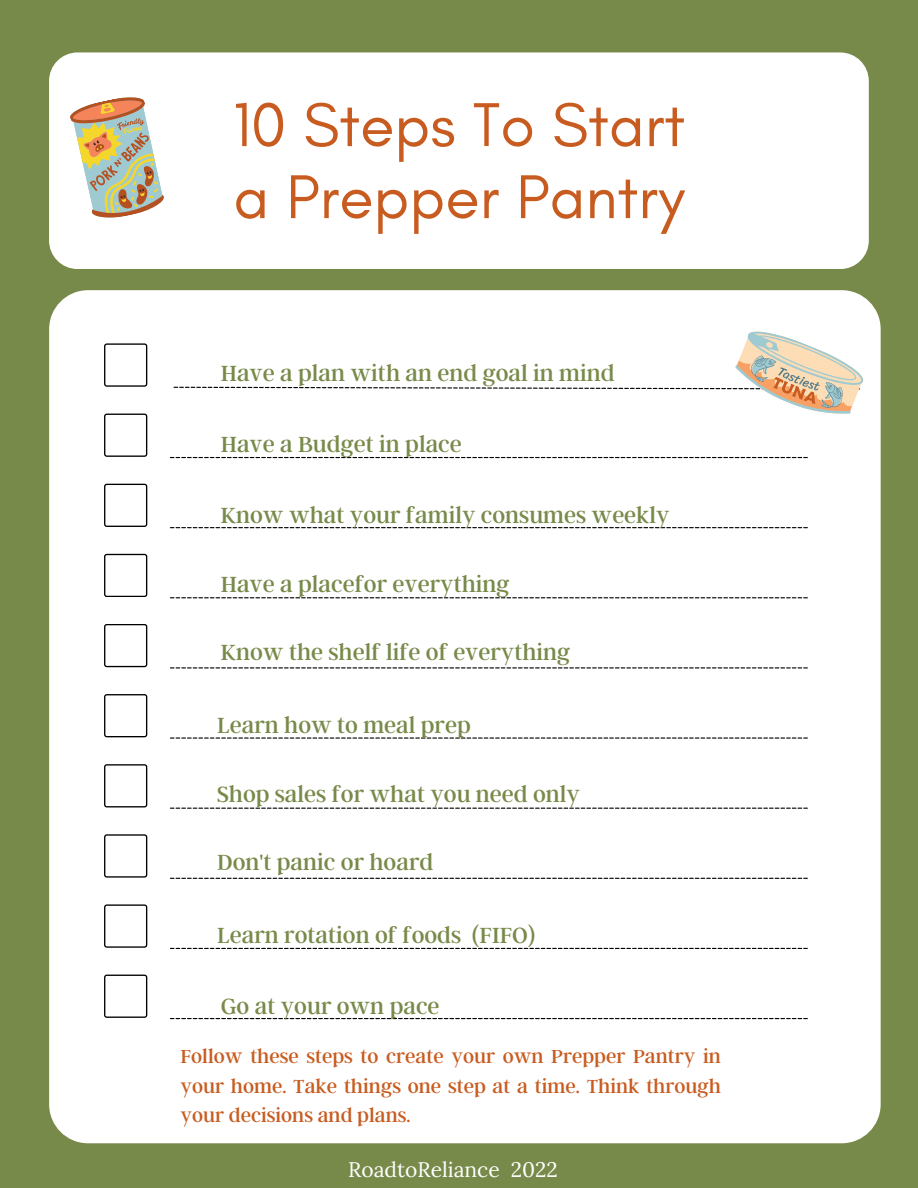
<style>
.page{position:relative;width:918px;height:1188px;background:#788a4a}
.page>*{position:absolute;margin:0;border:0;box-sizing:border-box;transform-origin:0 0}
.t1{font:63px/72px "Glacial Indifference";color:#c85c20}
.t2{font:24.3px "Argent CF";color:#788a4a}
.t3{font:21px/29.2px "Argent CF";color:#c85c20;text-align:justify}
.t4{font:21px "Lora";color:#fff}
</style>
<div class="page">
<div style="left:49px;top:52px;width:820px;height:217px;background:#fff;border-radius:29px"></div>
<div style="left:49px;top:290px;width:832px;height:853px;background:#fff;border-radius:39px"></div>
<svg style="left:170px;top:457px;width:638px;height:1px"></svg>
<svg style="left:170px;top:527px;width:638px;height:1px"></svg>
<svg style="left:170px;top:597px;width:638px;height:1px"></svg>
<svg style="left:170px;top:667px;width:638px;height:1px"></svg>
<svg style="left:170px;top:737px;width:638px;height:2px"></svg>
<svg style="left:170px;top:808px;width:638px;height:1px"></svg>
<svg style="left:170px;top:878px;width:638px;height:1px"></svg>
<svg style="left:170px;top:948px;width:638px;height:1px"></svg>
<svg style="left:170px;top:1018px;width:638px;height:1px"></svg>
<svg style="left:104px;top:343px;width:43px;height:44px"></svg>
<svg style="left:104px;top:414px;width:43px;height:43px"></svg>
<svg style="left:104px;top:484px;width:43px;height:43px"></svg>
<svg style="left:104px;top:554px;width:43px;height:43px"></svg>
<svg style="left:104px;top:624px;width:43px;height:43px"></svg>
<svg style="left:104px;top:694px;width:43px;height:43px"></svg>
<svg style="left:104px;top:764px;width:43px;height:43px"></svg>
<svg style="left:104px;top:834px;width:43px;height:44px"></svg>
<svg style="left:104px;top:904px;width:43px;height:44px"></svg>
<svg style="left:104px;top:975px;width:43px;height:43px"></svg>
<svg style="left:174px;top:331px;width:690px;height:83px"></svg>
<svg style="left:70px;top:97px;width:94px;height:121px"></svg>
<p class="t1" style="left:233px;top:88px;width:454px">10 Steps To Start a Prepper Pantry</p>
<p class="t2" style="left:221px;top:358px;width:396px">Have a plan with an end goal in mind</p>
<p class="t2" style="left:221px;top:428px;width:243px">Have a Budget in place</p>
<p class="t2" style="left:221px;top:499px;width:450px">Know what your family consumes weekly</p>
<p class="t2" style="left:221px;top:568px;width:290px">Have a placefor everything</p>
<p class="t2" style="left:221px;top:636px;width:351px">Know the shelf life of everything</p>
<p class="t2" style="left:217px;top:709px;width:255px">Learn how to meal prep</p>
<p class="t2" style="left:217px;top:779px;width:364px">Shop sales for what you need only</p>
<p class="t2" style="left:217px;top:847px;width:218px">Don't panic or hoard</p>
<p class="t2" style="left:217px;top:919px;width:320px">Learn rotation of foods (FIFO)</p>
<p class="t2" style="left:221px;top:990px;width:220px">Go at your own pace</p>
<p class="t3" style="left:180px;top:1041px;width:542px">Follow these steps to create your own Prepper Pantry in your home. Take things one step at a time. Think through your decisions and plans.</p>
<p class="t4" style="left:348px;top:1156px;width:211px">RoadtoReliance 2022</p>
</div>
